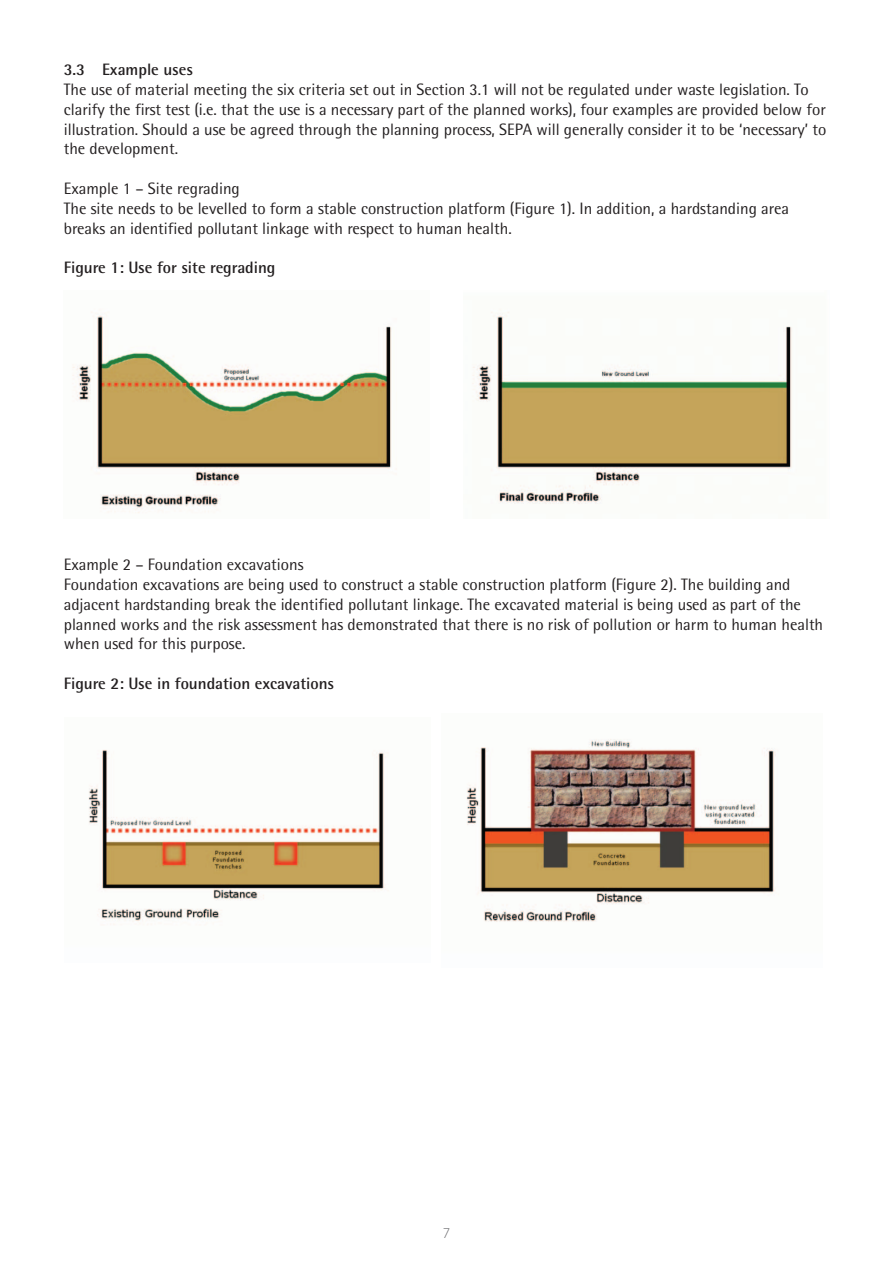
<style>
.page{position:relative;width:893px;height:1263px;background:#fff}
.page>*{position:absolute;margin:0;border:0;box-sizing:border-box;transform-origin:0 0}
.t1{font:16.5px/19.8px "Rotis Semi Sans";color:#231f20}
.t2{font:700 16.5px "Rotis Semi Sans";color:#231f20}
.t3{font:300 15px "Myriad Pro";color:#636366}
</style>
<div class="page">
<img style="left:72px;top:312px;width:325px;height:201px">
<img style="left:472px;top:309px;width:320px;height:195px">
<img style="left:88px;top:749px;width:301px;height:176px">
<img style="left:466px;top:739px;width:310px;height:183px">
<p class="t2" style="left:64px;top:64px;width:131px">3.3 Example uses</p>
<p class="t1" style="left:64px;top:81px;width:764px">The use of material meeting the six criteria set out in Section 3.1 will not be regulated under waste legislation. To clarify the first test (i.e. that the use is a necessary part of the planned works), four examples are provided below for illustration. Should a use be agreed through the planning process, SEPA will generally consider it to be ‘necessary’ to the development.</p>
<p class="t1" style="left:64px;top:180px;width:727px">Example 1 – Site regrading<br>The site needs to be levelled to form a stable construction platform (Figure 1). In addition, a hardstanding area breaks an identified pollutant linkage with respect to human health.</p>
<p class="t2" style="left:64px;top:262px;width:213px">Figure 1: Use for site regrading</p>
<p class="t1" style="left:64px;top:556px;width:761px">Example 2 – Foundation excavations<br>Foundation excavations are being used to construct a stable construction platform (Figure 2). The building and adjacent hardstanding break the identified pollutant linkage. The excavated material is being used as part of the planned works and the risk assessment has demonstrated that there is no risk of pollution or harm to human health when used for this purpose.</p>
<p class="t2" style="left:64px;top:678px;width:272px">Figure 2: Use in foundation excavations</p>
<p class="t3" style="left:443px;top:1227px;width:9px">7</p>
</div>
